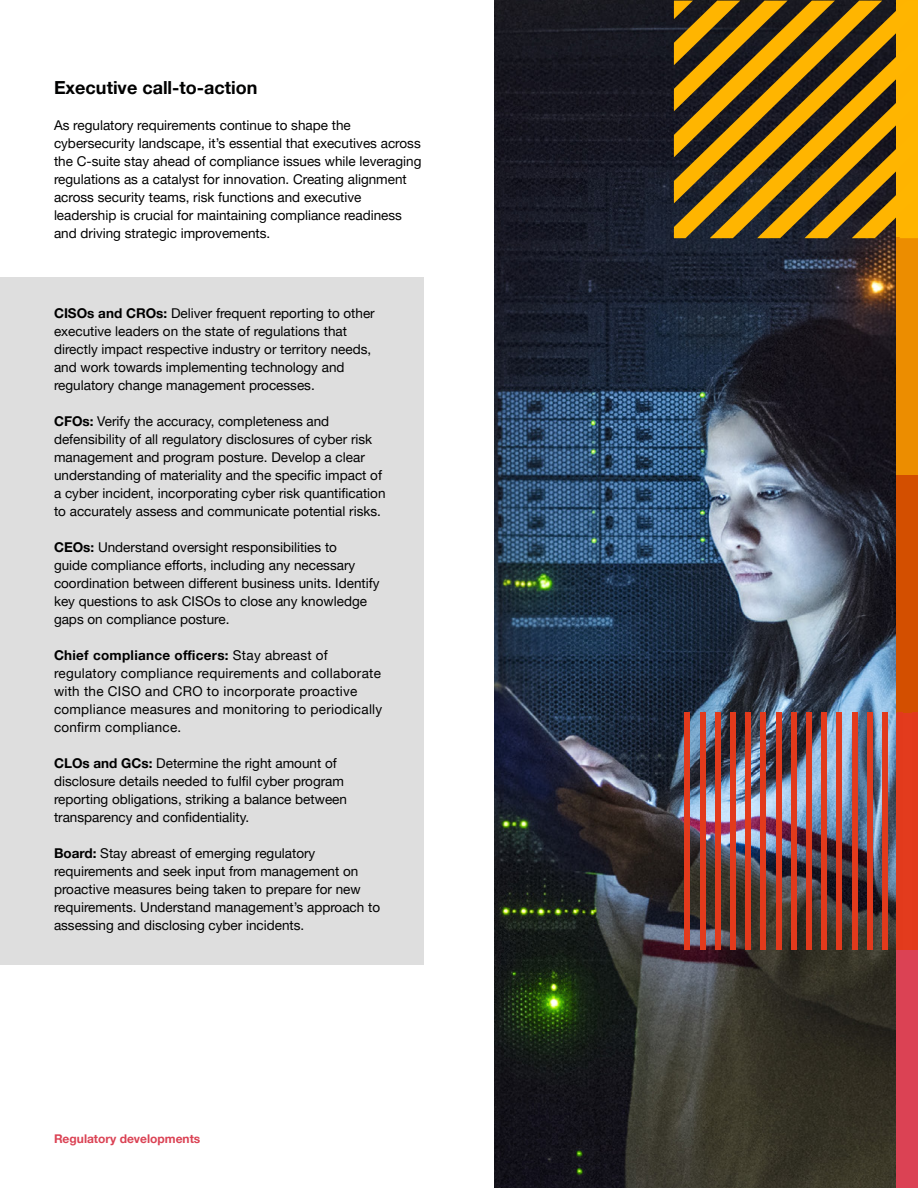
<style>
.page{position:relative;width:918px;height:1188px;background:#fff}
.page>*{position:absolute;margin:0;border:0;box-sizing:border-box;transform-origin:0 0}
.t1{font:700 18px "Helvetica Neue LT Pro";color:#000101}
.t2{font:13.5px/18px "Helvetica Neue LT Pro";color:#000}
.t3{font:13.5px/18px "Helvetica Neue LT Pro";letter-spacing:.02em;color:#000}
.t4{font:700 12px "Helvetica Neue LT Pro";color:#db4254}
.s1{font-weight:700}
</style>
<div class="page">
<img style="left:494px;top:1px;width:403px;height:1187px">
<div style="left:0;top:277px;width:424px;height:687px;background:#dedede"></div>
<div style="left:897px;top:238px;width:21px;height:237px;background:#ec8d00"></div>
<div style="left:897px;top:475px;width:21px;height:238px;background:#d34f00"></div>
<div style="left:897px;top:713px;width:21px;height:237px;background:#e33b1d"></div>
<div style="left:897px;top:950px;width:21px;height:238px;background:#db4254"></div>
<svg style="left:674px;top:1px;width:244px;height:237px"></svg>
<div style="left:685px;top:712px;width:5px;height:237px;background:#e23a1c"></div>
<div style="left:700px;top:712px;width:5px;height:237px;background:#e23a1c"></div>
<div style="left:715px;top:712px;width:6px;height:237px;background:#e23a1c"></div>
<div style="left:730px;top:712px;width:6px;height:237px;background:#e23a1c"></div>
<div style="left:746px;top:712px;width:5px;height:237px;background:#e23a1c"></div>
<div style="left:761px;top:712px;width:5px;height:237px;background:#e23a1c"></div>
<div style="left:776px;top:712px;width:5px;height:237px;background:#e23a1c"></div>
<div style="left:791px;top:712px;width:6px;height:237px;background:#e23a1c"></div>
<div style="left:806px;top:712px;width:6px;height:237px;background:#e23a1c"></div>
<div style="left:821px;top:712px;width:6px;height:237px;background:#e23a1c"></div>
<div style="left:837px;top:712px;width:5px;height:237px;background:#e23a1c"></div>
<div style="left:852px;top:712px;width:5px;height:237px;background:#e23a1c"></div>
<div style="left:867px;top:712px;width:5px;height:237px;background:#e23a1c"></div>
<div style="left:882px;top:712px;width:6px;height:237px;background:#e23a1c"></div>
<div style="left:897px;top:712px;width:6px;height:237px;background:#e23a1c"></div>
<div style="left:913px;top:712px;width:5px;height:237px;background:#e23a1c"></div>
<h1 class="t1" style="left:54px;top:76px;width:205px">Executive call-to-action</h1>
<p class="t2" style="left:54px;top:116px;width:369px">As regulatory requirements continue to shape the cybersecurity landscape, it’s essential that executives across the C-suite stay ahead of compliance issues while leveraging regulations as a catalyst for innovation. Creating alignment across security teams, risk functions and executive leadership is crucial for maintaining compliance readiness and driving strategic improvements.</p>
<p class="t2" style="left:54px;top:304px;width:322px"><span class="s1">CISOs and CROs:</span> Deliver frequent reporting to other executive leaders on the state of regulations that directly impact respective industry or territory needs, and work towards implementing technology and regulatory change management processes.</p>
<p class="t2" style="left:54px;top:412px;width:333px"><span class="s1">CFOs:</span> Verify the accuracy, completeness and defensibility of all regulatory disclosures of cyber risk management and program posture. Develop a clear understanding of materiality and the specific impact of a cyber incident, incorporating cyber risk quantification to accurately assess and communicate potential risks.</p>
<p class="t2" style="left:54px;top:538px;width:327px"><span class="s1">CEOs:</span> Understand oversight responsibilities to<br>guide compliance efforts, including any necessary coordination between different business units. Identify key questions to ask CISOs to close any knowledge gaps on compliance posture.</p>
<p class="t3" style="left:54px;top:646px;width:330px"><span class="s1">Chief compliance officers:</span> Stay abreast of regulatory compliance requirements and collaborate with the CISO and CRO to incorporate proactive compliance measures and monitoring to periodically confirm compliance.</p>
<p class="t2" style="left:54px;top:754px;width:295px"><span class="s1">CLOs and GCs:</span> Determine the right amount of disclosure details needed to fulfil cyber program reporting obligations, striking a balance between transparency and confidentiality.</p>
<p class="t2" style="left:54px;top:844px;width:328px"><span class="s1">Board:</span> Stay abreast of emerging regulatory requirements and seek input from management on proactive measures being taken to prepare for new requirements. Understand management’s approach to assessing and disclosing cyber incidents.</p>
<p class="t4" style="left:54px;top:1131px;width:148px">Regulatory developments</p>
</div>
